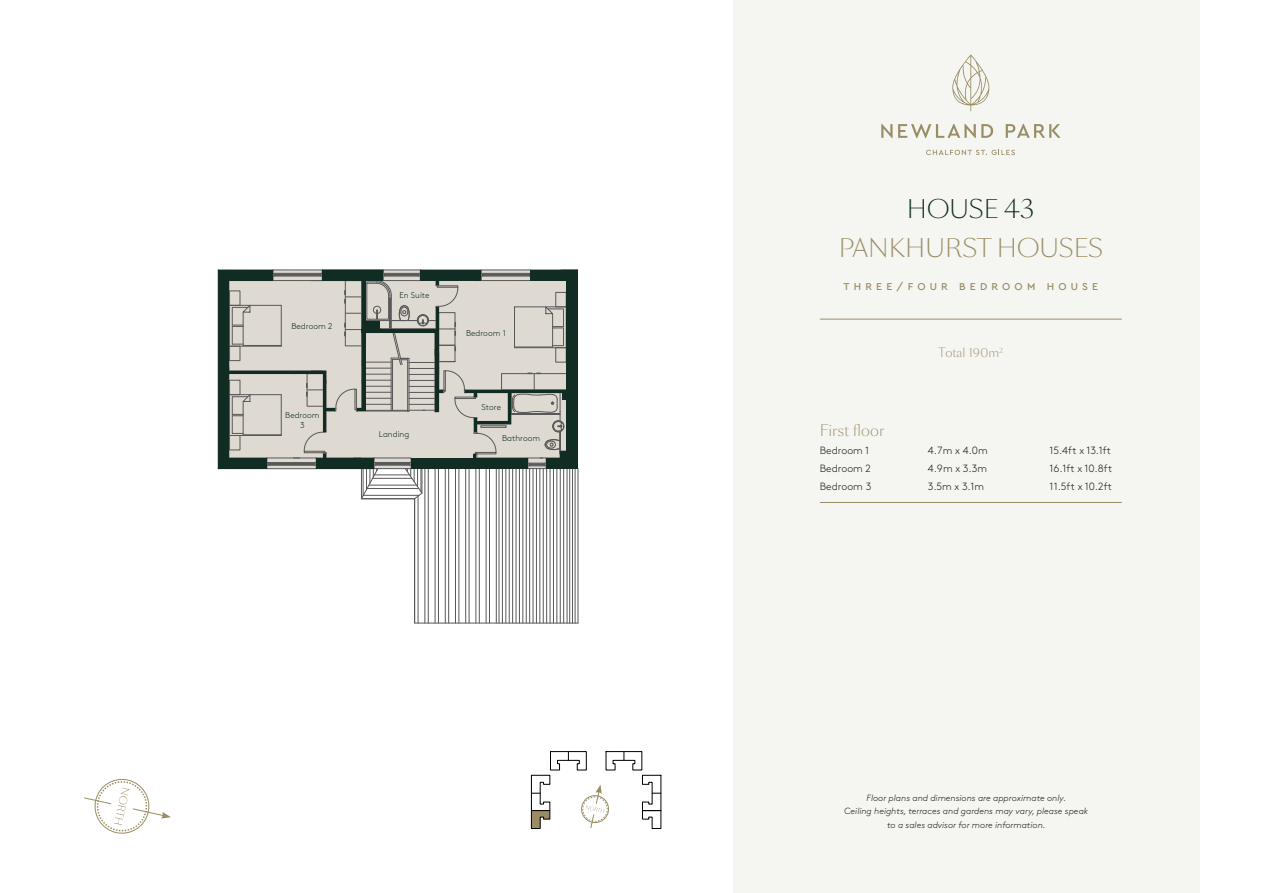
<style>
.page{position:relative;width:1263px;height:893px;background:#fff}
.page>*{position:absolute;margin:0;border:0;box-sizing:border-box;transform-origin:0 0}
.t1{font:300 24px "Sang Bleu Sans";color:#998d64}
.t2{font:300 24px "Sang Bleu Sans";color:#112d23}
.t3{font:300 15px "Sang Bleu Sans";color:#998d64}
.t4{font:300 12px "Sang Bleu Sans";color:#998d64}
.t5{font:300 10.5px "Brown";color:#231f20}
.t6{font:500 10.5px "Cera";letter-spacing:.4em;color:#998d64}
.t7{font:italic 300 9px/13.5px "Brown";color:#231f20;text-align:center}
.t8{font:300 8.4px/10.1px "Brown";color:#112d23;text-align:center}
</style>
<div class="page">
<div style="left:733px;top:0;width:466px;height:893px;background:#f5f6f2"></div>
<hr style="left:820px;top:319px;width:302px;height:1px;background:#998d64">
<svg style="left:881px;top:124px;width:11px;height:14px"></svg>
<svg style="left:898px;top:124px;width:95px;height:14px"></svg>
<svg style="left:1006px;top:124px;width:54px;height:14px"></svg>
<svg style="left:926px;top:150px;width:89px;height:5px"></svg>
<svg style="left:952px;top:54px;width:37px;height:57px"></svg>
<hr style="left:820px;top:502px;width:302px;height:1px;background:#998d64">
<hr style="left:578px;top:469px;width:1px;height:154px;background:#595859">
<div style="left:218px;top:270px;width:11px;height:199px;background:#112d23"></div>
<svg style="left:228px;top:270px;width:350px;height:353px"></svg>
<div style="left:562px;top:392px;width:8px;height:8px;background:#112d23"></div>
<div style="left:560px;top:451px;width:8px;height:8px;background:#112d23"></div>
<div style="left:365px;top:322px;width:14px;height:9px;background:#112d23"></div>
<hr style="left:477px;top:421px;width:34px;height:3px;background:#112d23">
<hr style="left:508px;top:392px;width:3px;height:32px;background:#112d23">
<svg style="left:84px;top:779px;width:87px;height:55px"></svg>
<svg style="left:531px;top:751px;width:130px;height:78px"></svg>
<p class="t8" style="left:291px;top:321px;width:43px">Bedroom 2</p>
<p class="t8" style="left:285px;top:409px;width:36px">Bedroom<br>3</p>
<p class="t8" style="left:399px;top:290px;width:32px">En Suite</p>
<p class="t8" style="left:466px;top:328px;width:41px">Bedroom 1</p>
<p class="t8" style="left:481px;top:401px;width:21px">Store</p>
<p class="t8" style="left:379px;top:428px;width:32px">Landing</p>
<p class="t8" style="left:502px;top:433px;width:40px">Bathroom</p>
<h1 class="t2" style="left:907px;top:194px;width:129px">HOUSE 43</h1>
<h1 class="t1" style="left:839px;top:233px;width:266px">PANKHURST HOUSES</h1>
<p class="t6" style="left:843px;top:279px;width:256px">THREE/FOUR BEDROOM HOUSE</p>
<h3 class="t4" style="left:938px;top:345px;width:66px">Total 190m<sup>2</sup></h3>
<h2 class="t3" style="left:820px;top:421px;width:66px">First floor</h2>
<p class="t5" style="left:820px;top:442px;width:51px">Bedroom 1</p>
<p class="t5" style="left:928px;top:442px;width:61px">4.7m x 4.0m</p>
<p class="t5" style="left:1049px;top:442px;width:63px">15.4ft x 13.1ft</p>
<p class="t5" style="left:820px;top:460px;width:53px">Bedroom 2</p>
<p class="t5" style="left:928px;top:460px;width:61px">4.9m x 3.3m</p>
<p class="t5" style="left:1049px;top:460px;width:64px">16.1ft x 10.8ft</p>
<p class="t5" style="left:820px;top:478px;width:53px">Bedroom 3</p>
<p class="t5" style="left:928px;top:478px;width:58px">3.5m x 3.1m</p>
<p class="t5" style="left:1049px;top:478px;width:64px">11.5ft x 10.2ft</p>
<p class="t7" style="left:844px;top:790px;width:245px">Floor plans and dimensions are approximate only.<br>Ceiling heights, terraces and gardens may vary, please speak to a sales advisor for more information.</p>
</div>
